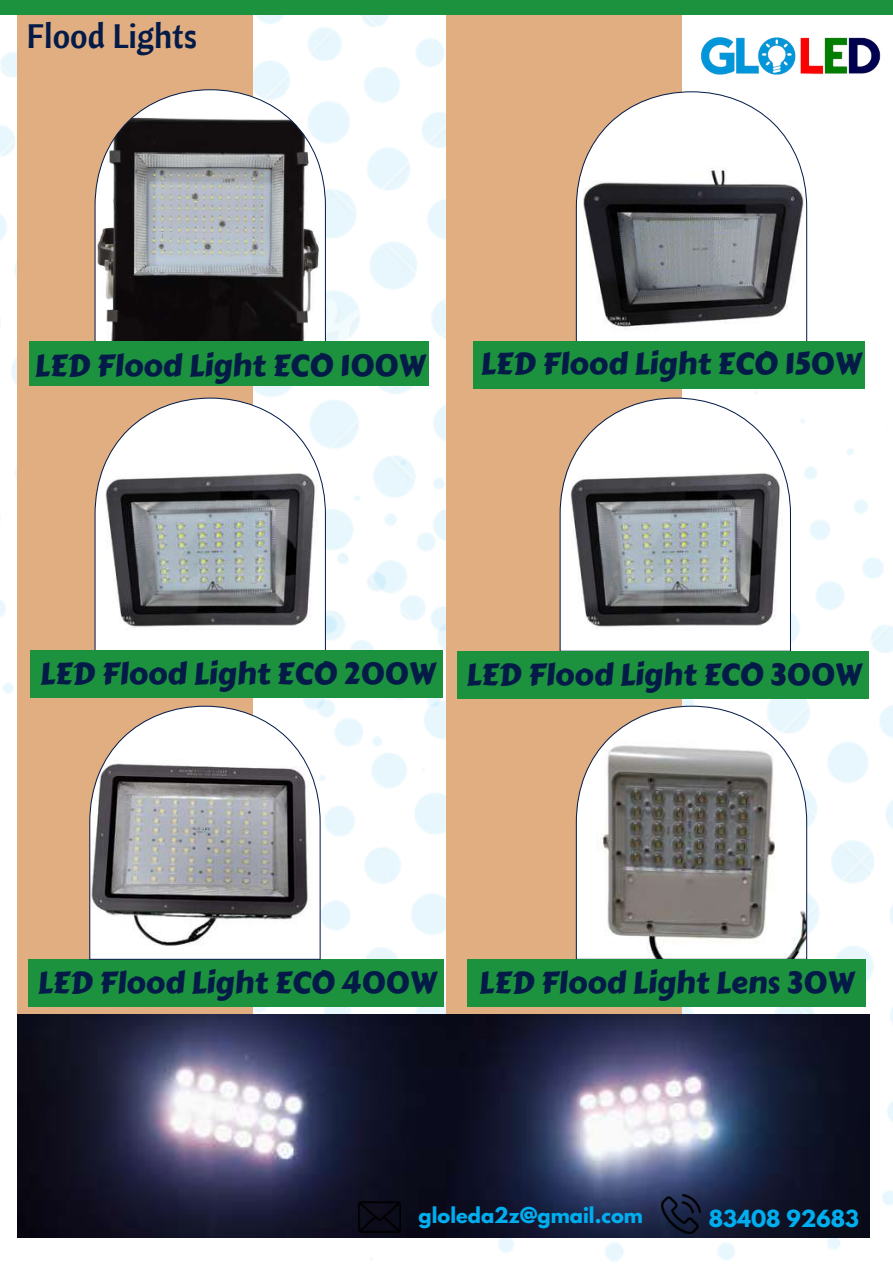
<style>
.page{position:relative;width:893px;height:1264px;background:#fff}
.page>*{position:absolute;margin:0;border:0;box-sizing:border-box;transform-origin:0 0}
.t1{font:33.75px "Cantora One";color:#041b48}
.t2{font:30.3px "Carter One";color:#041b48}
.t3{font:700 20.85px "League Spartan";color:#00aeef}
.t4{font:700 19.35px "League Spartan";color:#00aeef}
</style>
<div class="page">
<img style="left:0;top:15px;width:682px;height:679px">
<img style="left:135px;top:341px;width:757px;height:920px">
<div style="left:17px;top:16px;width:235px;height:1202px;background:#e0ae81"></div>
<div style="left:446px;top:16px;width:235px;height:1221px;background:#e0ae81"></div>
<img style="left:701px;top:37px;width:180px;height:38px">
<svg style="left:575px;top:91px;width:232px;height:250px"></svg>
<svg style="left:94px;top:397px;width:232px;height:253px"></svg>
<svg style="left:575px;top:705px;width:232px;height:254px"></svg>
<div style="left:473px;top:341px;width:391px;height:47px;background:#1c923f"></div>
<div style="left:30px;top:650px;width:413px;height:47px;background:#1c923f"></div>
<svg style="left:559px;top:397px;width:232px;height:254px"></svg>
<div style="left:457px;top:651px;width:411px;height:48px;background:#1c923f"></div>
<div style="left:29px;top:959px;width:415px;height:48px;background:#1c923f"></div>
<div style="left:467px;top:959px;width:398px;height:48px;background:#1c923f"></div>
<img style="left:17px;top:1014px;width:852px;height:223px">
<img style="left:661px;top:1194px;width:39px;height:39px">
<img style="left:359px;top:1196px;width:41px;height:41px">
<div style="left:0;top:0;width:892px;height:15px;background:#1c923f"></div>
<svg style="left:94px;top:89px;width:232px;height:252px;background:#7c7a7a"></svg>
<div style="left:29px;top:341px;width:399px;height:45px;background:#1c923f"></div>
<svg style="left:89px;top:705px;width:231px;height:254px"></svg>
<p class="t1" style="left:27px;top:14px;width:172px">Flood Lights</p>
<p class="t2" style="left:35px;top:342px;width:392px">LED Flood Light ECO 100W</p>
<p class="t2" style="left:480px;top:341px;width:382px">LED Flood Light ECO 150W</p>
<p class="t2" style="left:40px;top:651px;width:823px">LED Flood Light ECO 200W LED Flood Light ECO 300W</p>
<p class="t2" style="left:37px;top:959px;width:400px">LED Flood Light ECO 400W</p>
<p class="t2" style="left:479px;top:959px;width:376px">LED Flood Light Lens 30W</p>
<p class="t4" style="left:418px;top:1205px;width:226px">gloleda2z@gmail.com</p>
<p class="t3" style="left:709px;top:1208px;width:152px">83408 92683</p>
</div>
